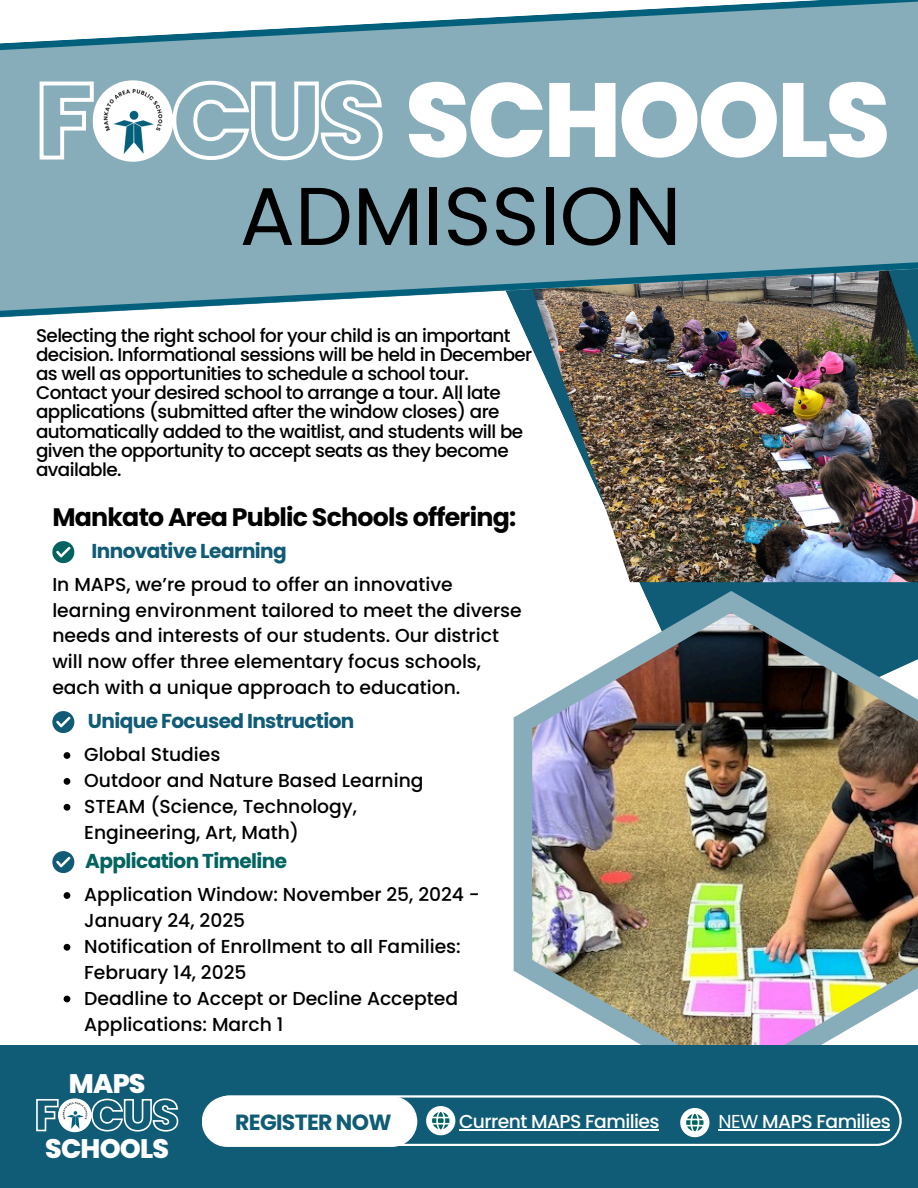
<style>
.page{position:relative;width:918px;height:1188px;background:#fff}
.page>*{position:absolute;margin:0;border:0;box-sizing:border-box;transform-origin:0 0}
.t1{font:800 104.85px "Poppins";letter-spacing:-.03em;color:#fff}
.t2{font:81.9px "Poppins";color:#000}
.t3{font:800 26.85px "Poppins";letter-spacing:-.03em;color:#fff}
.t4{font:700 25.2px "Poppins";letter-spacing:-.03em;color:#000}
.t5{font:700 21.9px "Poppins";letter-spacing:-.03em;color:#105b75}
.t6{font:700 20.1px "Poppins";letter-spacing:-.03em;color:#105b75}
.t7{font:700 20.1px "Poppins";letter-spacing:-.03em;color:#026461}
.t8{font:500 18.75px/25.8px "Poppins";color:#000}
.t9{font:500 18.75px "Poppins";letter-spacing:-.03em;color:#fff}
.t10{font:500 18.3px/19.2px "Poppins";letter-spacing:-.03em;color:#000}
.s1{font-size:105px;color:rgb(0 0 0/0)}
.s2{font-weight:400}
</style>
<div class="page">
<svg style="left:513px;top:582px;width:405px;height:170px;fill:#105b75"></svg>
<img style="left:520px;top:322px;width:398px;height:260px">
<svg style="left:0;top:0;width:918px;height:322px;background:#8badb8"></svg>
<svg style="left:514px;top:591px;width:404px;height:391px"></svg>
<img style="left:532px;top:613px;width:386px;height:432px">
<div style="left:0;top:1045px;width:918px;height:143px;background:#105b75"></div>
<div style="left:202px;top:1096px;width:215px;height:51px;background:#fff;border-radius:25px"></div>
<svg style="left:52px;top:711px;width:22px;height:22px"></svg>
<svg style="left:64px;top:752px;width:6px;height:7px"></svg>
<svg style="left:64px;top:778px;width:6px;height:7px"></svg>
<svg style="left:64px;top:804px;width:6px;height:7px"></svg>
<svg style="left:52px;top:851px;width:22px;height:22px"></svg>
<svg style="left:64px;top:892px;width:6px;height:7px"></svg>
<svg style="left:64px;top:944px;width:6px;height:7px"></svg>
<svg style="left:64px;top:996px;width:6px;height:6px"></svg>
<svg style="left:52px;top:541px;width:22px;height:22px"></svg>
<svg style="left:36px;top:1098px;width:143px;height:34px"></svg>
<img style="left:59px;top:1098px;width:32px;height:35px">
<svg style="left:38px;top:78px;width:347px;height:85px"></svg>
<img style="left:95px;top:79px;width:75px;height:85px">
<svg style="left:205px;top:1095px;width:697px;height:51px"></svg>
<hr style="left:718px;top:1129px;width:44px;height:1px;background:#fff">
<hr style="left:762px;top:1129px;width:128px;height:1px;background:#fff">
<p class="t1" style="left:36px;top:47px;width:856px"><span class="s1">FOCUS</span> SCHOOLS</p>
<p class="t2" style="left:240px;top:159px;width:443px">ADMISSION</p>
<p class="t10" style="left:36px;top:326px;width:498px">Selecting the right school for your child is an important decision. Informational sessions will be held in December as well as opportunities to schedule a school tour.<br>Contact your desired school to arrange a tour. All late applications (submitted after the window closes) are automatically added to the waitlist, and students will be given the opportunity to accept seats as they become available.</p>
<h4 class="t4" style="left:52px;top:500px;width:465px">Mankato Area Public Schools offering:</h4>
<p class="t6" style="left:92px;top:537px;width:197px">Innovative Learning</p>
<p class="t8" style="left:52px;top:571px;width:471px">In MAPS, we’re proud to offer an innovative learning environment tailored to meet the diverse needs and interests of our students. Our district will now offer three elementary focus schools, each with a unique approach to education.</p>
<h1 class="t6" style="left:88px;top:707px;width:268px">Unique Focused Instruction</h1>
<h2 class="t8" style="left:84px;top:742px;width:138px">Global Studies</h2>
<p class="t8" style="left:84px;top:768px;width:341px">Outdoor and Nature Based Learning</p>
<p class="t8" style="left:84px;top:793px;width:274px">STEAM (Science, Technology,<br>Engineering, Art, Math)</p>
<h5 class="t7" style="left:85px;top:847px;width:203px">Application Timeline</h5>
<p class="t8" style="left:84px;top:882px;width:397px">Application Window: November 25, 2024 -<br>January 24, 2025</p>
<p class="t8" style="left:84px;top:933px;width:378px">Notification of Enrollment to all Families:<br>February 14, 2025</p>
<p class="t8" style="left:84px;top:985px;width:375px">Deadline to Accept or Decline Accepted<br>Applications: March 1</p>
<p class="t3" style="left:69px;top:1065px;width:78px">MAPS</p>
<p class="t3" style="left:45px;top:1129px;width:125px">SCHOOLS</p>
<h3 class="t5" style="left:235px;top:1107px;width:158px">REGISTER NOW</h3>
<p class="t9" style="left:459px;top:1109px;width:202px">Current MAPS Families</p>
<h4 class="t9" style="left:718px;top:1109px;width:174px"><span class="s2">NEW</span> MAPS Families</h4>
</div>
